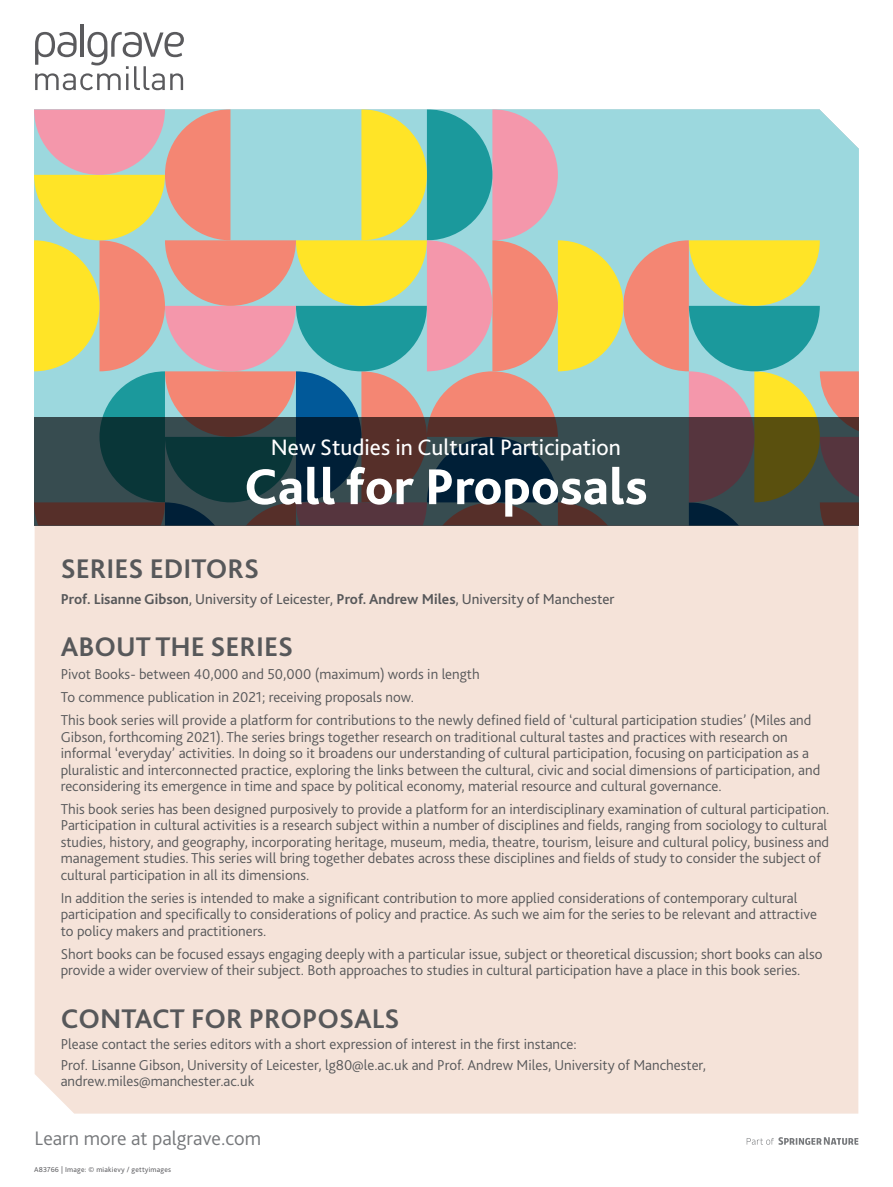
<style>
.page{position:relative;width:893px;height:1187px;background:#fff}
.page>*{position:absolute;margin:0;border:0;box-sizing:border-box;transform-origin:0 0}
.TopLargeHeader{font:800 52.65px "Bliss 2";color:#fff}
.BodyCopy{font:700 28.2px "Bliss 2";color:#57585a}
.TopSmallHeader{font:23.4px "Bliss 2";color:#fff}
.LearnMoreAtPalgrave{font:300 20.4px "Bliss 2";color:#76787b}
.BodyCopy-2{font:300 15px/16.5px "Bliss 2";color:#57585a}
.ContributorNames{font:15px "Bliss 2";color:#57585a}
.A_Number{font:7.5px "Bliss 2";letter-spacing:.025em;color:#636366}
.s1{font-weight:700}
</style>
<div class="page">
<hr style="left:80px;top:24px;width:4px;height:33px;background:#5a5a5d">
<svg style="left:35px;top:32px;width:149px;height:58px"></svg>
<div style="left:35px;top:525px;width:823px;height:588px;background:#f5e3d9"></div>
<svg style="left:747px;top:1137px;width:111px;height:7px"></svg>
<svg style="left:34px;top:109px;width:825px;height:416px;background:#babc9f"></svg>
<svg style="left:34px;top:417px;width:824px;height:108px;background:#333b3d"></svg>
<p class="TopSmallHeader" style="left:271px;top:432px;width:351px">New Studies in Cultural Participation</p>
<p class="TopLargeHeader" style="left:244px;top:454px;width:405px">Call for Proposals</p>
<p class="BodyCopy" style="left:61px;top:551px;width:200px">SERIES EDITORS</p>
<p class="ContributorNames" style="left:61px;top:589px;width:555px"><span class="s1">Prof. Lisanne Gibson</span>, University of Leicester, <span class="s1">Prof. Andrew Miles</span>, University of Manchester</p>
<p class="BodyCopy" style="left:61px;top:629px;width:234px">ABOUT THE SERIES</p>
<p class="BodyCopy-2" style="left:61px;top:665px;width:421px">Pivot Books- between 40,000 and 50,000 (maximum) words in length</p>
<p class="BodyCopy-2" style="left:61px;top:688px;width:355px">To commence publication in 2021; receiving proposals now.</p>
<p class="BodyCopy-2" style="left:61px;top:711px;width:761px">This book series will provide a platform for contributions to the newly defined field of ‘cultural participation studies’ (Miles and Gibson, forthcoming 2021). The series brings together research on traditional cultural tastes and practices with research on informal ‘everyday’ activities. In doing so it broadens our understanding of cultural participation, focusing on participation as a pluralistic and interconnected practice, exploring the links between the cultural, civic and social dimensions of participation, and reconsidering its emergence in time and space by political economy, material resource and cultural governance.</p>
<p class="BodyCopy-2" style="left:61px;top:800px;width:770px">This book series has been designed purposively to provide a platform for an interdisciplinary examination of cultural participation.<br>Participation in cultural activities is a research subject within a number of disciplines and fields, ranging from sociology to cultural studies, history, and geography, incorporating heritage, museum, media, theatre, tourism, leisure and cultural policy, business and management studies. This series will bring together debates across these disciplines and fields of study to consider the subject of cultural participation in all its dimensions.</p>
<p class="BodyCopy-2" style="left:61px;top:889px;width:758px">In addition the series is intended to make a significant contribution to more applied considerations of contemporary cultural participation and specifically to considerations of policy and practice. As such we aim for the series to be relevant and attractive to policy makers and practitioners.</p>
<p class="BodyCopy-2" style="left:61px;top:945px;width:763px">Short books can be focused essays engaging deeply with a particular issue, subject or theoretical discussion; short books can also provide a wider overview of their subject. Both approaches to studies in cultural participation have a place in this book series.</p>
<p class="BodyCopy" style="left:61px;top:1001px;width:340px">CONTACT FOR PROPOSALS</p>
<p class="BodyCopy-2" style="left:61px;top:1035px;width:518px">Please contact the series editors with a short expression of interest in the first instance:</p>
<p class="BodyCopy-2" style="left:61px;top:1055px;width:647px">Prof. Lisanne Gibson, University of Leicester, lg80@le.ac.uk and Prof. Andrew Miles, University of Manchester, andrew.miles@manchester.ac.uk</p>
<p class="LearnMoreAtPalgrave" style="left:35px;top:1125px;width:228px">Learn more at palgrave.com</p>
<p class="A_Number" style="left:34px;top:1164px;width:139px">A83766 | Image: © miakievy / gettyimages</p>
</div>
